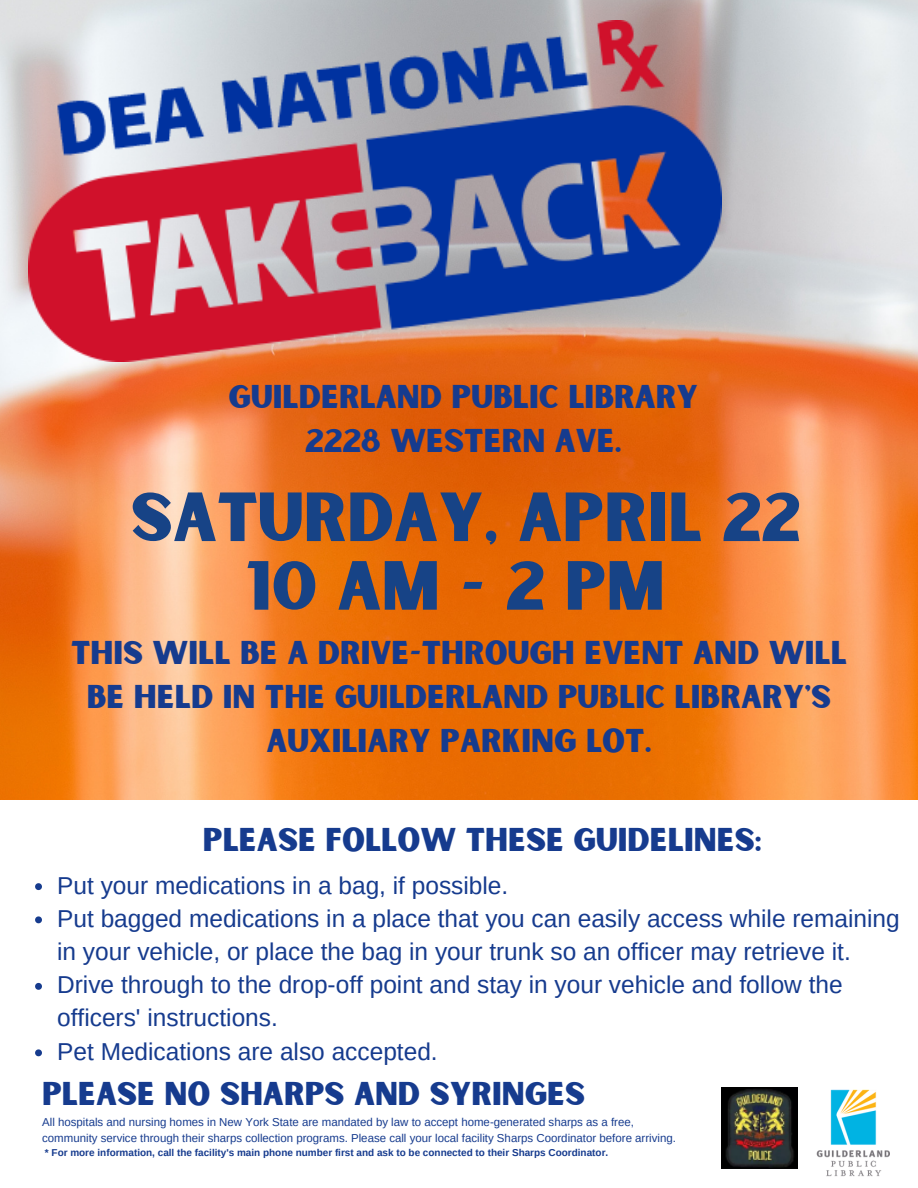
<style>
.page{position:relative;width:918px;height:1188px;background:#fff}
.page>*{position:absolute;margin:0;border:0;box-sizing:border-box;transform-origin:0 0}
.t1{font:66.3px/68.7px "Sunborn Sans One";color:#174386;text-align:center}
.t2{font:31.5px/43.8px "Sunborn Sans One";color:#163b8e;text-align:center}
.t3{font:24.45px/33.3px "Arimo";color:#163b8e}
.t4{font:11.4px/15.8px "Arimo";color:#163b8e}
.t5{font:700 9.9px "Arimo";color:#163b8e}
</style>
<div class="page">
<img style="left:0;top:0;width:918px;height:800px">
<img style="left:28px;top:20px;width:693px;height:341px">
<img style="left:816px;top:1089px;width:73px;height:88px">
<img style="left:722px;top:1087px;width:75px;height:81px">
<svg style="left:35px;top:883px;width:7px;height:7px"></svg>
<svg style="left:35px;top:916px;width:7px;height:7px"></svg>
<svg style="left:35px;top:983px;width:7px;height:7px"></svg>
<svg style="left:35px;top:1049px;width:7px;height:7px"></svg>
<p class="t2" style="left:229px;top:377px;width:471px">GUILDERLAND PUBLIC LIBRARY<br>2228 WESTERN AVE.</p>
<h1 class="t1" style="left:131px;top:487px;width:671px">SATURDAY, APRIL 22<br>10AM-2PM</h1>
<p class="t2" style="left:71px;top:633px;width:777px">THIS WILL BE A DRIVE-THROUGH EVENT AND WILL<br>BE HELD IN THE GUILDERLAND PUBLIC LIBRARY'S<br>AUXILIARY PARKING LOT.</p>
<p class="t2" style="left:203px;top:819px;width:560px">PLEASE FOLLOW THESE GUIDELINES:</p>
<p class="t3" style="left:57px;top:868px;width:844px">Put your medications in a bag, if possible.<br>Put bagged medications in a place that you can easily access while remaining in your vehicle, or place the bag in your trunk so an officer may retrieve it.<br>Drive through to the drop-off point and stay in your vehicle and follow the officers' instructions.<br>Pet Medications are also accepted.</p>
<p class="t2" style="left:42px;top:1074px;width:545px">PLEASE NO SHARPS AND SYRINGES</p>
<p class="t4" style="left:42px;top:1114px;width:635px">All hospitals and nursing homes in New York State are mandated by law to accept home-generated sharps as a free, community service through their sharps collection programs. Please call your local facility Sharps Coordinator before arriving.</p>
<p class="t5" style="left:45px;top:1147px;width:565px">* For more information, call the facility's main phone number first and ask to be connected to their Sharps Coordinator.</p>
</div>
